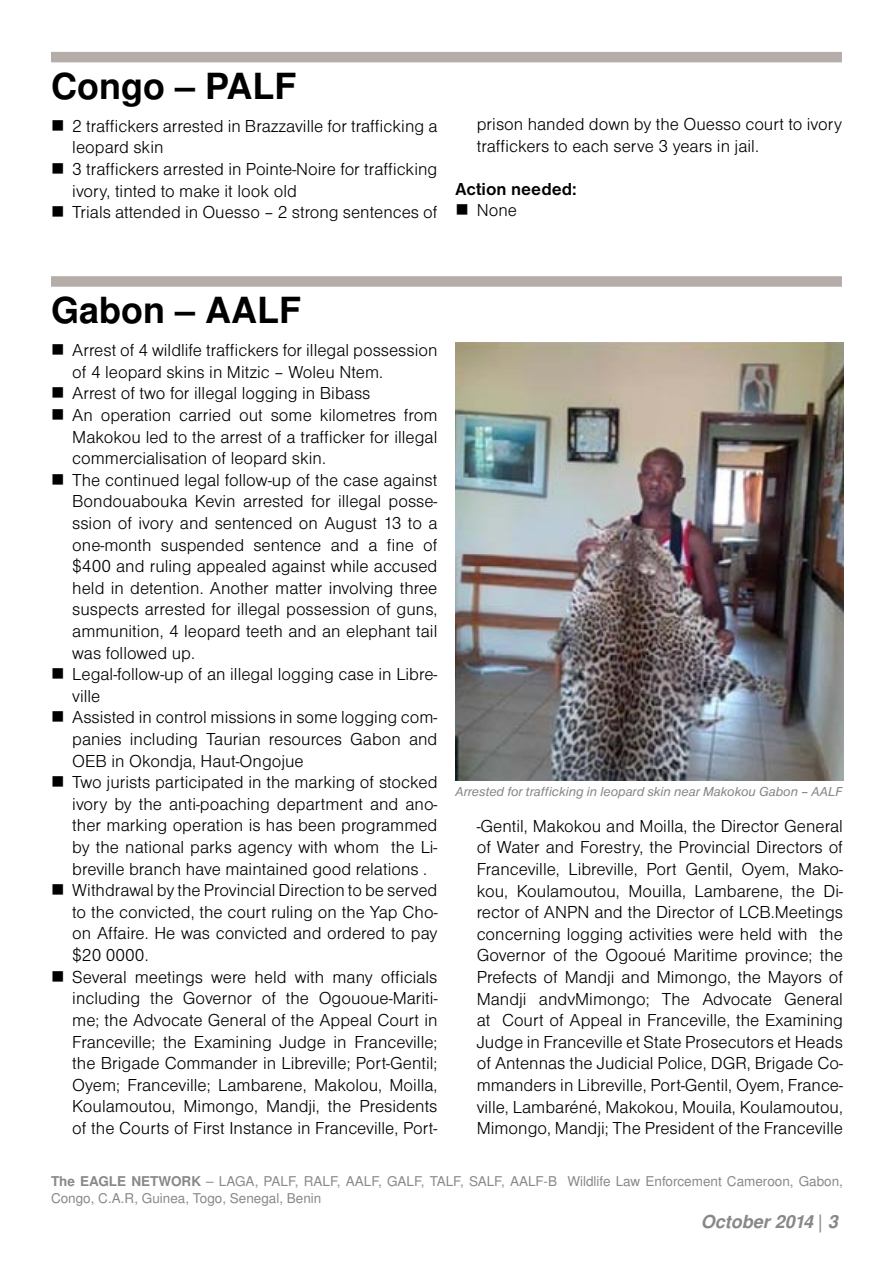
<style>
.page{position:relative;width:893px;height:1263px;background:#fff}
.page>*{position:absolute;margin:0;border:0;box-sizing:border-box;transform-origin:0 0}
.t1{font:700 36px "Nimbus Sans LOT";color:#000}
.t2{font:18px/21.6px "Nimbus Sans DOT Ligh";color:#000;text-align:justify}
.t3{font:italic 700 18px "Nimbus Sans LOT";color:#87888a}
.t4{font:700 18px "Nimbus Sans DOT";color:#000}
.t5{font:13.5px/16.2px "Nimbus Sans LOT";color:#87888a}
.t6{font:italic 13.5px "Nimbus Sans DOT";color:#87888a}
.s1{font-weight:700}
.s2{font-family:"Myriad Web Pro";font-weight:400;font-style:normal}
</style>
<div class="page">
<div style="left:51px;top:52px;width:791px;height:10px;background:#b5adaa"></div>
<div style="left:51px;top:276px;width:791px;height:11px;background:#b5adaa"></div>
<img style="left:455px;top:342px;width:388px;height:438px">
<h1 class="t1" style="left:51px;top:64px;width:247px">Congo – PALF</h1>
<p class="t2" style="left:72px;top:115px;width:367px;text-indent:-21px">■ 2 traffickers arrested in Brazzaville for trafficking a leopard skin</p>
<p class="t2" style="left:72px;top:159px;width:367px;text-indent:-21px">■ 3 traffickers arrested in Pointe-Noire for trafficking ivory, tinted to make it look old</p>
<p class="t2" style="left:51px;top:202px;width:388px">■ Trials attended in Ouesso – 2 strong sentences of</p>
<p class="t2" style="left:477px;top:113px;width:367px">prison handed down by the Ouesso court to ivory traffickers to each serve 3 years in jail.</p>
<p class="t4" style="left:455px;top:179px;width:123px">Action needed:</p>
<p class="t2" style="left:455px;top:200px;width:63px">■ None</p>
<h1 class="t1" style="left:51px;top:289px;width:252px">Gabon – AALF</h1>
<p class="t2" style="left:72px;top:340px;width:367px;text-indent:-21px">■ Arrest of 4 wildlife traffickers for illegal possession of 4 leopard skins in Mitzic – Woleu Ntem.</p>
<p class="t2" style="left:51px;top:383px;width:321px">■ Arrest of two for illegal logging in Bibass</p>
<p class="t2" style="left:72px;top:404px;width:367px;text-indent:-21px">■ An operation carried out some kilometres from Makokou led to the arrest of a trafficker for illegal commercialisation of leopard skin.</p>
<p class="t2" style="left:72px;top:469px;width:367px;text-indent:-21px">■ The continued legal follow-up of the case against Bondouabouka Kevin arrested for illegal posse&shy;ssion of ivory and sentenced on August 13 to a one-month suspended sentence and a fine of $400 and ruling appealed against while accused held in detention. Another matter involving three suspects arrested for illegal possession of guns, ammunition, 4 leopard teeth and an elephant tail was followed up.</p>
<p class="t2" style="left:72px;top:664px;width:367px;text-indent:-21px">■ Legal-follow-up of an illegal logging case in Libre&shy;ville</p>
<p class="t2" style="left:72px;top:707px;width:367px;text-indent:-21px">■ Assisted in control missions in some logging com&shy;panies including Taurian resources Gabon and OEB in Okondja, Haut-Ongojue</p>
<p class="t2" style="left:72px;top:772px;width:367px;text-indent:-21px">■ Two jurists participated in the marking of stocked ivory by the anti-poaching department and ano&shy;ther marking operation is has been programmed by the national parks agency with whom the Li&shy;breville branch have maintained good relations .</p>
<p class="t2" style="left:72px;top:880px;width:367px;text-indent:-21px">■ Withdrawal by the Provincial Direction to be served to the convicted, the court ruling on the Yap Cho&shy;on Affaire. He was convicted and ordered to pay $20 0000.</p>
<p class="t2" style="left:72px;top:966px;width:367px;text-indent:-21px">■ Several meetings were held with many officials including the Governor of the Ogououe-Mariti&shy;me; the Advocate General of the Appeal Court in Franceville; the Examining Judge in Franceville; the Brigade Commander in Libreville; Port-Gentil; Oyem; Franceville; Lambarene, Makolou, Moilla, Koulamoutou, Mimongo, Mandji, the Presidents of the Courts of First Instance in Franceville, Port-</p>
<p class="t6" style="left:455px;top:784px;width:388px">Arrested for trafficking in leopard skin near Makokou Gabon – AALF</p>
<p class="t2" style="left:477px;top:815px;width:368px">-Gentil, Makokou and Moilla, the Director General of Water and Forestry, the Provincial Directors of Franceville, Libreville, Port Gentil, Oyem, Mako&shy;kou, Koulamoutou, Mouilla, Lambarene, the Di&shy;rector of ANPN and the Director of LCB.Meetings concerning logging activities were held with the Governor of the Ogooué Maritime province; the Prefects of Mandji and Mimongo, the Mayors of Mandji andvMimongo; The Advocate General at Court of Appeal in Franceville, the Examining Judge in Franceville et State Prosecutors et Heads of Antennas the Judicial Police, DGR, Brigade Co&shy;mmanders in Libreville, Port-Gentil, Oyem, France&shy;ville, Lambaréné, Makokou, Mouila, Koulamoutou, Mimongo, Mandji; The President of the Franceville</p>
<p class="t5" style="left:51px;top:1174px;width:793px"><span class="s1">The EAGLE NETWORK</span> – LAGA, PALF, RALF, AALF, GALF, TALF, SALF, AALF-B Wildlife Law Enforcement Cameroon, Gabon,<br>Congo, C.A.R, Guinea, Togo, Senegal, Benin</p>
<p class="t3" style="left:701px;top:1210px;width:138px">October 2014 <span class="s2">|</span> 3</p>
</div>
